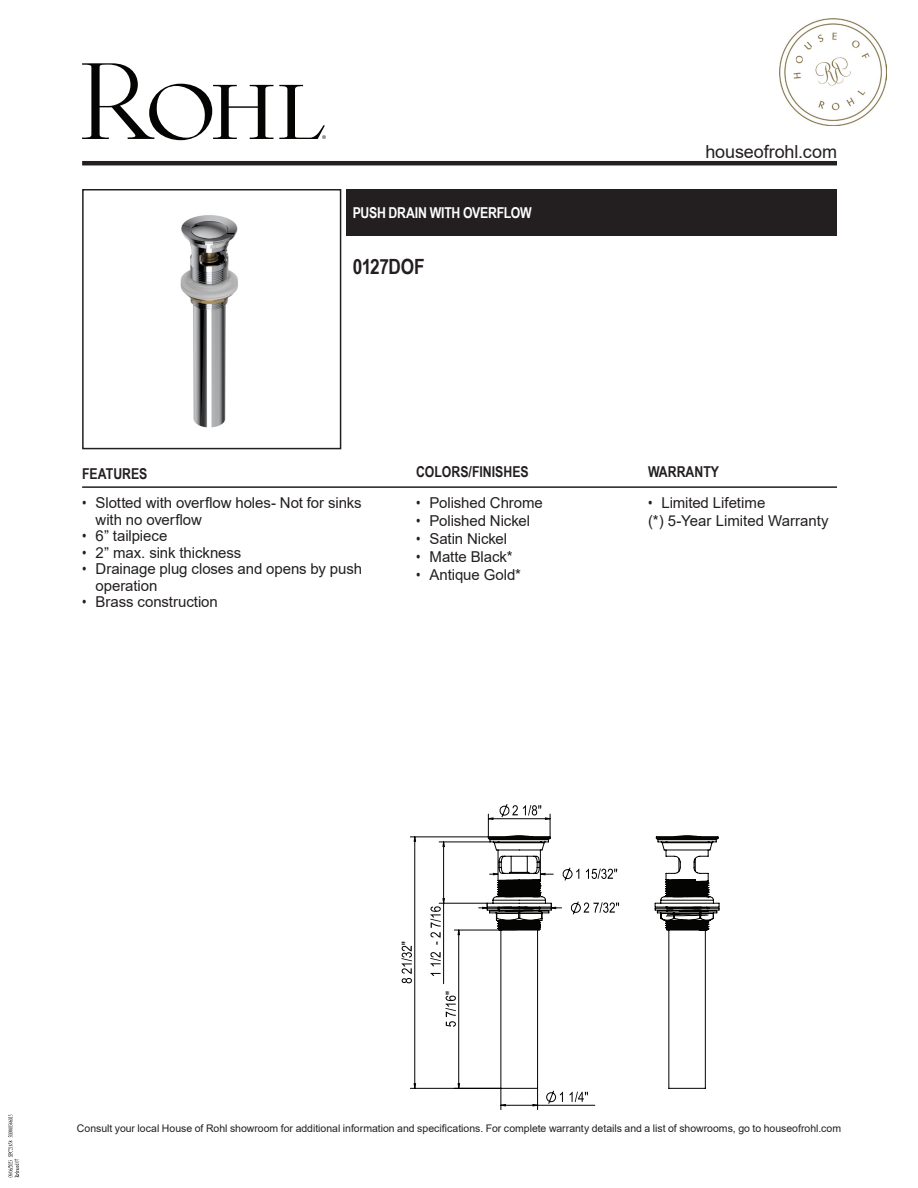
<style>
.page{position:relative;width:918px;height:1188px;background:#fff}
.page>*{position:absolute;margin:0;border:0;box-sizing:border-box;transform-origin:0 0}
.Product_Info_Nest{font:700 21px "Arial Narrow";letter-spacing:-.02em;color:#231f20}
.t1{font:18px "Arial";letter-spacing:-.005em;color:#231f20}
.t2{font:15px/16.5px "Arial";letter-spacing:-.005em;color:#231f20}
.t3{font:700 15px "Arial Narrow";color:#231f20}
.Product_Title_Bar{font:700 15px "Arial Narrow";letter-spacing:-.02em;color:#fff}
.t4{font:10.5px "Arial";color:#231f20}
.s1{font-family:"Arial Narrow"}
</style>
<div class="page">
<hr style="left:82px;top:161px;width:755px;height:4px;background:#231f20">
<hr style="left:82px;top:486px;width:755px;height:2px;background:#231f20">
<div style="left:346px;top:189px;width:491px;height:46px;background:#231f20"></div>
<img style="left:779px;top:19px;width:107px;height:107px">
<svg style="left:82px;top:63px;width:191px;height:77px"></svg>
<svg style="left:279px;top:85px;width:47px;height:54px"></svg>
<img style="left:180px;top:215px;width:58px;height:213px">
<div style="left:82px;top:189px;width:259px;height:260px;border:2px solid #231f20"></div>
<svg style="left:402px;top:804px;width:194px;height:306px"></svg>
<svg style="left:487px;top:835px;width:232px;height:254px"></svg>
<svg style="left:8px;top:1115px;width:11px;height:62px"></svg>
<p class="Product_Title_Bar" style="left:353px;top:201px;width:180px">PUSH DRAIN WITH OVERFLOW</p>
<p class="Product_Info_Nest" style="left:353px;top:251px;width:73px">0127DOF</p>
<p class="t1" style="left:705px;top:139px;width:133px">houseofrohl.com</p>
<p class="t3" style="left:82px;top:462px;width:67px">FEATURES</p>
<p class="t3" style="left:416px;top:460px;width:114px">COLORS/FINISHES</p>
<p class="t3" style="left:648px;top:460px;width:73px">WARRANTY</p>
<p class="t2" style="left:96px;top:495px;width:268px;text-indent:-14px"><span class="s1">•</span> Slotted with overflow holes- Not for sinks with no overflow</p>
<p class="t2" style="left:82px;top:528px;width:87px"><span class="s1">•</span> 6” tailpiece</p>
<p class="t2" style="left:82px;top:544px;width:161px"><span class="s1">•</span> 2” max. sink thickness</p>
<p class="t2" style="left:96px;top:561px;width:268px;text-indent:-14px"><span class="s1">•</span> Drainage plug closes and opens by push operation</p>
<p class="t2" style="left:82px;top:594px;width:137px"><span class="s1">•</span> Brass construction</p>
<p class="t2" style="left:416px;top:495px;width:128px"><span class="s1">•</span> Polished Chrome</p>
<p class="t2" style="left:416px;top:513px;width:116px"><span class="s1">•</span> Polished Nickel</p>
<p class="t2" style="left:416px;top:531px;width:93px"><span class="s1">•</span> Satin Nickel</p>
<p class="t2" style="left:416px;top:549px;width:98px"><span class="s1">•</span> Matte Black*</p>
<p class="t2" style="left:416px;top:567px;width:106px"><span class="s1">•</span> Antique Gold*</p>
<p class="t2" style="left:648px;top:495px;width:119px"><span class="s1">•</span> Limited Lifetime</p>
<p class="t2" style="left:648px;top:513px;width:182px">(*) 5-Year Limited Warranty</p>
<p class="t4" style="left:77px;top:1121px;width:766px">Consult your local House of Rohl showroom for additional information and specifications. For complete warranty details and a list of showrooms, go to houseofrohl.com</p>
</div>
